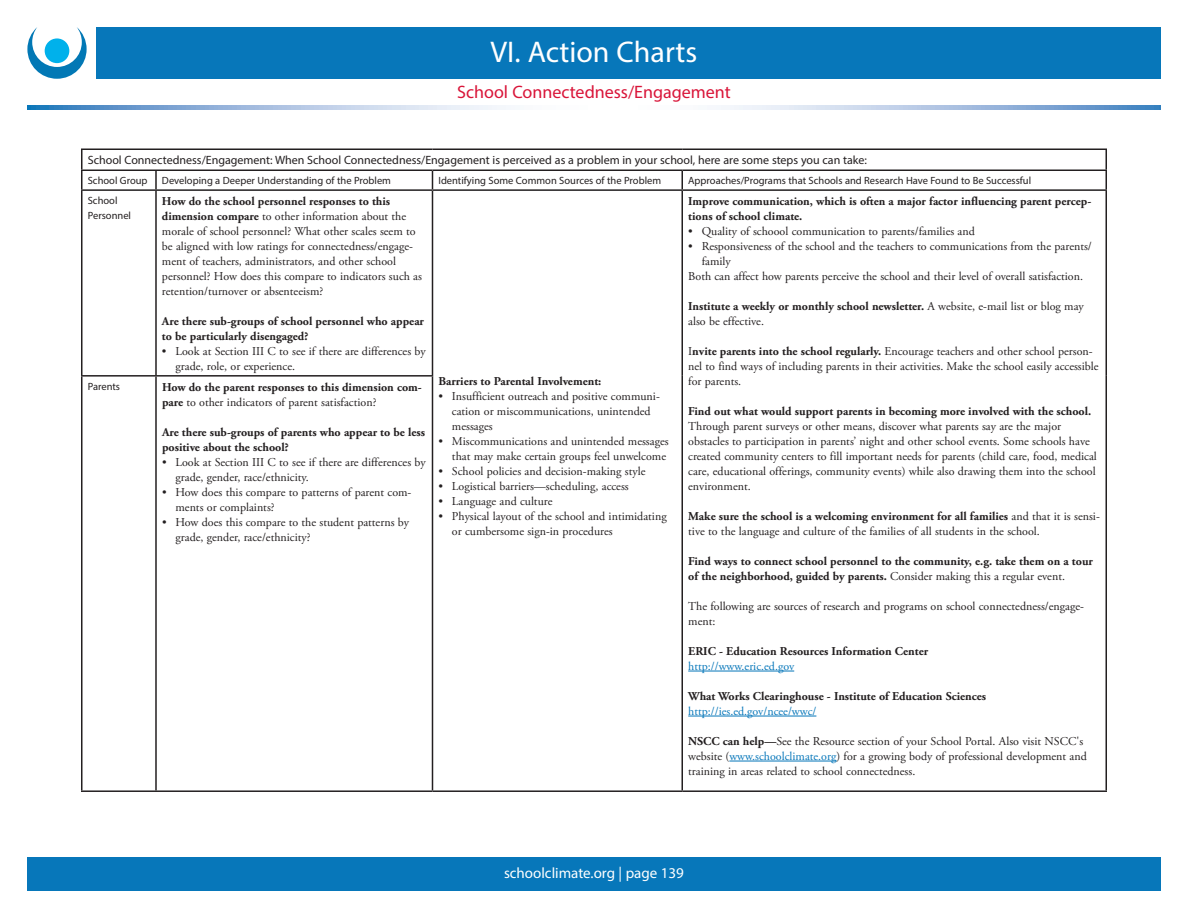
<style>
.page{position:relative;width:1188px;height:918px;background:#fff}
.page>*{position:absolute;margin:0;border:0;box-sizing:border-box;transform-origin:0 0}
.heads{font:30px "Myriad Pro";color:#fff}
.subheads{font:18px "Myriad Pro";color:#d91539}
.t1{font:15px "Myriad Pro";color:#fff}
.chart_8pt_body{font:12px/15px "Adobe Garamond Pro";color:#231f20}
.chart_8pt_bullets{font:12px/15px "Adobe Garamond Pro";color:#231f20}
.chart_8pt_bold{font:700 12px/15px "Adobe Garamond Pro";color:#231f20}
.chart_8pt_body-2{font:700 12px/15px "Adobe Garamond Pro";color:#231f20}
.chart_heads{font:12px "Myriad Pro";color:#231f20}
.chart_8pt_body-3{font:12px "Adobe Garamond Pro";color:#0777ba}
.chart_8pt_subheads{font:10.5px/15px "Myriad Pro";color:#231f20}
.s1{font-weight:700}
.s2{font-weight:400}
.s3{color:#0777ba}
</style>
<div class="page">
<div style="left:27px;top:27px;width:1134px;height:52px;background:#0777ba"></div>
<svg style="left:27px;top:105px;width:1134px;height:5px"></svg>
<div style="left:27px;top:857px;width:1134px;height:34px;background:#0777ba"></div>
<div style="left:18px;top:24px;width:77px;height:66px;background:#fff"></div>
<svg style="left:27px;top:27px;width:60px;height:52px"></svg>
<div style="left:45px;top:38px;width:24px;height:25px;background:#00b1eb;border-radius:50%"></div>
<hr style="left:81px;top:148px;width:75px;height:2px;background:#231f20">
<hr style="left:156px;top:148px;width:276px;height:2px;background:#231f20">
<hr style="left:432px;top:148px;width:250px;height:2px;background:#231f20">
<hr style="left:682px;top:148px;width:425px;height:2px;background:#231f20">
<hr style="left:81px;top:170px;width:75px;height:1px;background:#231f20">
<svg style="left:81px;top:150px;width:1px;height:39px"></svg>
<hr style="left:156px;top:170px;width:276px;height:1px;background:#231f20">
<svg style="left:155px;top:171px;width:2px;height:18px"></svg>
<hr style="left:432px;top:170px;width:250px;height:1px;background:#231f20">
<svg style="left:432px;top:171px;width:1px;height:18px"></svg>
<hr style="left:682px;top:170px;width:425px;height:1px;background:#231f20">
<svg style="left:681px;top:171px;width:2px;height:18px"></svg>
<svg style="left:1106px;top:150px;width:1px;height:39px"></svg>
<hr style="left:81px;top:189px;width:75px;height:2px;background:#231f20">
<hr style="left:81px;top:191px;width:1px;height:184px;background:#231f20">
<hr style="left:156px;top:189px;width:276px;height:2px;background:#231f20">
<hr style="left:155px;top:191px;width:2px;height:184px;background:#231f20">
<hr style="left:432px;top:189px;width:250px;height:2px;background:#231f20">
<hr style="left:432px;top:191px;width:1px;height:184px;background:#231f20">
<hr style="left:682px;top:189px;width:425px;height:2px;background:#231f20">
<hr style="left:681px;top:191px;width:2px;height:185px;background:#231f20">
<hr style="left:1106px;top:191px;width:1px;height:185px;background:#231f20">
<hr style="left:81px;top:375px;width:75px;height:2px;background:#231f20">
<hr style="left:81px;top:377px;width:1px;height:413px;background:#231f20">
<hr style="left:156px;top:375px;width:277px;height:2px;background:#231f20">
<hr style="left:155px;top:377px;width:2px;height:413px;background:#231f20">
<hr style="left:432px;top:377px;width:1px;height:413px;background:#231f20">
<hr style="left:681px;top:376px;width:2px;height:414px;background:#231f20">
<hr style="left:1106px;top:376px;width:1px;height:414px;background:#231f20">
<hr style="left:81px;top:790px;width:75px;height:2px;background:#231f20">
<hr style="left:156px;top:790px;width:276px;height:2px;background:#231f20">
<hr style="left:432px;top:790px;width:250px;height:2px;background:#231f20">
<hr style="left:682px;top:790px;width:425px;height:2px;background:#231f20">
<hr style="left:688px;top:671px;width:106px;height:1px;background:#0777ba">
<hr style="left:688px;top:716px;width:128px;height:1px;background:#0777ba">
<hr style="left:729px;top:761px;width:107px;height:1px;background:#0777ba">
<p class="heads" style="left:491px;top:34px;width:208px">VI. Action Charts</p>
<p class="subheads" style="left:457px;top:81px;width:275px">School Connectedness/Engagement</p>
<p class="chart_heads" style="left:88px;top:153px;width:781px">School Connectedness/Engagement: When School Connectedness/Engagement is perceived as a problem in your school, here are some steps you can take:</p>
<p class="chart_8pt_subheads" style="left:88px;top:173px;width:61px">School Group</p>
<p class="chart_8pt_subheads" style="left:162px;top:173px;width:231px">Developing a Deeper Understanding of the Problem</p>
<p class="chart_8pt_subheads" style="left:438px;top:173px;width:224px">Identifying Some Common Sources of the Problem</p>
<p class="chart_8pt_subheads" style="left:688px;top:173px;width:345px">Approaches/Programs that Schools and Research Have Found to Be Successful</p>
<p class="chart_8pt_subheads" style="left:88px;top:193px;width:45px">School<br>Personnel</p>
<p class="chart_8pt_body" style="left:162px;top:194px;width:262px"><span class="s1">How do the school personnel responses to this dimension compare</span> to other information about the morale of school personnel? What other scales seem to be aligned with low ratings for connectedness/engage&shy;ment of teachers, administrators, and other school personnel? How does this compare to indicators such as retention/turnover or absenteeism?</p>
<p class="chart_8pt_bold" style="left:162px;top:314px;width:264px">Are there sub-groups of school personnel who appear to be particularly disengaged?</p>
<p class="chart_8pt_bullets" style="left:175px;top:344px;width:252px;text-indent:-14px">• Look at Section III C to see if there are differences by grade, role, or experience.</p>
<p class="chart_8pt_bold" style="left:438px;top:374px;width:164px">Barriers to Parental Involvement:</p>
<p class="chart_8pt_bullets" style="left:452px;top:389px;width:209px;text-indent:-14px">• Insufficient outreach and positive communi&shy;cation or miscommunications, unintended messages</p>
<p class="chart_8pt_bullets" style="left:438px;top:434px;width:232px;text-align:right">• Miscommunications and unintended messages that may make certain groups feel unwelcome</p>
<p class="chart_8pt_bullets" style="left:438px;top:464px;width:208px">• School policies and decision-making style</p>
<p class="chart_8pt_bullets" style="left:438px;top:479px;width:192px">• Logistical barriers—scheduling, access</p>
<p class="chart_8pt_bullets" style="left:438px;top:494px;width:115px">• Language and culture</p>
<p class="chart_8pt_bullets" style="left:452px;top:509px;width:216px;text-indent:-14px">• Physical layout of the school and intimidating or cumbersome sign-in procedures</p>
<p class="chart_8pt_bold" style="left:688px;top:194px;width:405px">Improve communication, which is often a major factor influencing parent percep&shy;tions of school climate.</p>
<p class="chart_8pt_bullets" style="left:688px;top:224px;width:288px">• Quality of schoool communication to parents/families and</p>
<p class="chart_8pt_bullets" style="left:702px;top:239px;width:392px;text-indent:-14px">• Responsiveness of the school and the teachers to communications from the parents/ family</p>
<p class="chart_8pt_body" style="left:688px;top:269px;width:396px">Both can affect how parents perceive the school and their level of overall satisfaction.</p>
<p class="chart_8pt_body" style="left:688px;top:299px;width:397px"><span class="s1">Institute a weekly or monthly school newsletter.</span> A website, e-mail list or blog may also be effective.</p>
<p class="chart_8pt_body" style="left:688px;top:344px;width:412px">I<span class="s1">nvite parents into the school regularly.</span> Encourage teachers and other school person&shy;nel to find ways of including parents in their activities. Make the school easily accessible for parents.</p>
<p class="chart_8pt_body" style="left:688px;top:404px;width:410px"><span class="s1">Find out what would support parents in becoming more involved with the school.<br></span>Through parent surveys or other means, discover what parents say are the major obstacles to participation in parents’ night and other school events. Some schools have created community centers to fill important needs for parents (child care, food, medical care, educational offerings, community events) while also drawing them into the school environment.</p>
<p class="chart_8pt_body" style="left:688px;top:509px;width:413px"><span class="s1">Make sure the school is a welcoming environment for all families</span> and that it is sensi&shy;tive to the language and culture of the families of all students in the school.</p>
<p class="chart_8pt_body-2" style="left:688px;top:554px;width:406px">Find ways to connect school personnel to the community, e.g. take them on a tour of the neighborhood, guided by parents. <span class="s2">Consider making this a regular event.</span></p>
<p class="chart_8pt_body" style="left:688px;top:599px;width:397px">The following are sources of research and programs on school connectedness/engage&shy;ment:</p>
<p class="chart_8pt_bold" style="left:688px;top:644px;width:241px">ERIC - Education Resources Information Center</p>
<p class="chart_8pt_body-3" style="left:688px;top:659px;width:107px">http://www.eric.ed.gov</p>
<p class="chart_8pt_bold" style="left:688px;top:689px;width:299px">What Works Clearinghouse - Institute of Education Sciences</p>
<p class="chart_8pt_body-3" style="left:688px;top:704px;width:130px">http://ies.ed.gov/ncee/wwc/</p>
<p class="chart_8pt_body" style="left:688px;top:734px;width:400px"><span class="s1">NSCC can help—</span>See the Resource section of your School Portal. Also visit NSCC's website (<span class="s3">www.schoolclimate.org</span>) for a growing body of professional development and training in areas related to school connectedness.</p>
<p class="chart_8pt_subheads" style="left:88px;top:379px;width:34px">Parents</p>
<p class="chart_8pt_body-2" style="left:162px;top:379px;width:261px">How do the parent responses to this dimension com&shy;pare <span class="s2">to other indicators of parent satisfaction?</span></p>
<p class="chart_8pt_bold" style="left:162px;top:424px;width:265px">Are there sub-groups of parents who appear to be less positive about the school?</p>
<p class="chart_8pt_bullets" style="left:176px;top:455px;width:252px;text-indent:-14px">• Look at Section III C to see if there are differences by grade, gender, race/ethnicity.</p>
<p class="chart_8pt_bullets" style="left:176px;top:485px;width:237px;text-indent:-14px">• How does this compare to patterns of parent com&shy;ments or complaints?</p>
<p class="chart_8pt_bullets" style="left:176px;top:515px;width:235px;text-indent:-14px">• How does this compare to the student patterns by grade, gender, race/ethnicity?</p>
<p class="t1" style="left:504px;top:864px;width:181px">schoolclimate.org | page 139</p>
</div>
